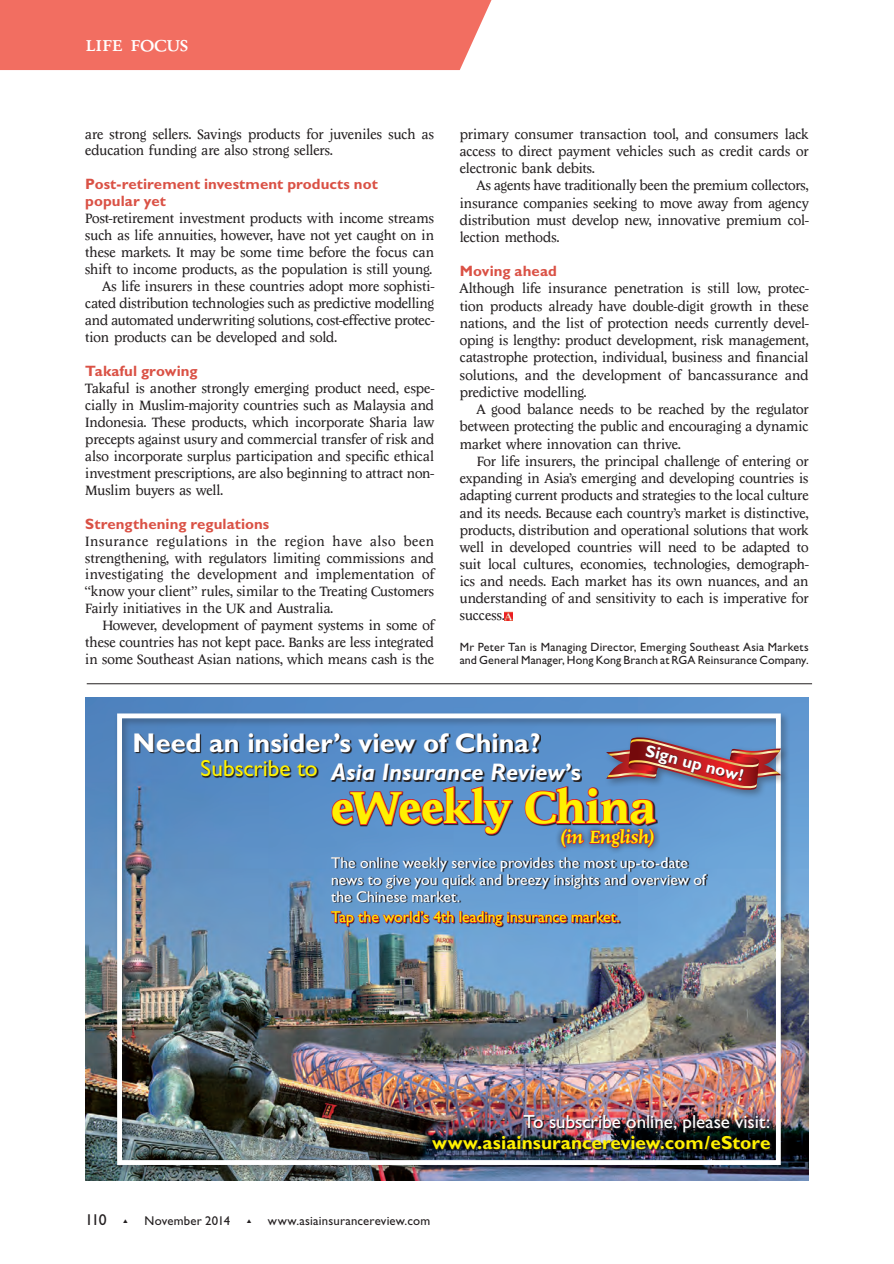
<style>
.page{position:relative;width:894px;height:1264px;background:#fff}
.page>*{position:absolute;margin:0;border:0;box-sizing:border-box;transform-origin:0 0}
.t1{font:700 46.05px "Economist 101";color:#fff101}
.t2{font:700 27.15px "Gill Sans";color:#fff}
.t3{font:italic 700 24px "Gill Sans";color:#fff}
.t4{font:22.5px "Economist 101 Small Cap";letter-spacing:-.005em;color:#fff}
.t5{font:700 18.9px/20.2px "Gill Sans";color:#fff101;text-align:right}
.t6{font:italic 600 18.15px "Economist 101";color:#fff101}
.t7{font:700 16.95px "Gill Sans";color:#fff}
.t8{font:15.75px/17px "Gill Sans";color:#fff}
.t9{font:15.75px "Gill Sans";color:#fff101}
.t10{font:700 15.75px "Economist 101";color:#231f20}
.t11{font:15.75px "Gill Sans";color:#231f20}
.t12{font:700 15px/17px "Gill Sans";letter-spacing:.005em;color:#da5145}
.t13{font:13.95px/17px "Economist 101";letter-spacing:-.005em;color:#231f20}
.t14{font:13.95px "Economist 101";letter-spacing:.035em;color:#231f20}
.t15{font:12.75px "Gill Sans";letter-spacing:.015em;color:#231f20}
.t16{font:12px/13.5px "Gill Sans";letter-spacing:.015em;color:#231f20}
.s1{font-style:normal}
.s2{font-weight:400;color:#fff}
.s3{font-weight:400;font-style:italic}
</style>
<div class="page">
<svg style="left:504px;top:611px;width:9px;height:9px"></svg>
<hr style="left:87px;top:683px;width:725px;height:1px;background:#231f20">
<img style="left:85px;top:697px;width:723px;height:483px">
<div style="left:114px;top:710px;width:676px;height:464px;background:#231f20;opacity:.4"></div>
<div style="left:117px;top:713px;width:663px;height:451px;border:5px solid #fff"></div>
<img style="left:432px;top:1115px;width:339px;height:35px">
<div style="left:332px;top:786px;width:325px;height:50px;background:#5e95cf"></div>
<svg style="left:331px;top:784px;width:182px;height:51px"></svg>
<svg style="left:135px;top:733px;width:406px;height:21px;background:#43658d"></svg>
<svg style="left:202px;top:760px;width:116px;height:18px;background:#456b96"></svg>
<svg style="left:330px;top:764px;width:194px;height:18px;background:#45678d"></svg>
<div style="left:602px;top:734px;width:187px;height:65px;background:#231f20;opacity:.4"></div>
<svg style="left:331px;top:857px;width:377px;height:70px;background:#5f8ebc"></svg>
<svg style="left:331px;top:910px;width:288px;height:16px;background:#8a6989"></svg>
<div style="left:0;top:0;width:492px;height:70px;background:#f26e61"></div>
<svg style="left:524px;top:737px;width:257px;height:116px;background:#73779b"></svg>
<p class="t4" style="left:85px;top:34px;width:104px">Life Focus</p>
<p class="t13" style="left:85px;top:125px;width:350px">are strong sellers. Savings products for juveniles such as education funding are also strong sellers.</p>
<p class="t12" style="left:85px;top:176px;width:294px">Post-retirement investment products not popular yet</p>
<p class="t13" style="left:85px;top:210px;width:350px">Post-retirement investment products with income streams</p>
<p class="t13" style="left:85px;top:227px;width:350px">such as life annuities, however, have not yet caught on in</p>
<p class="t13" style="left:85px;top:244px;width:350px">these markets. It may be some time before the focus can</p>
<p class="t13" style="left:85px;top:261px;width:348px">shift to income products, as the population is still young.</p>
<p class="t13" style="left:102px;top:278px;width:333px">As life insurers in these countries adopt more sophisti-</p>
<p class="t13" style="left:85px;top:295px;width:350px">cated distribution technologies such as predictive modelling</p>
<p class="t13" style="left:85px;top:312px;width:350px">and automated underwriting solutions, cost-effective protec-</p>
<p class="t13" style="left:85px;top:329px;width:253px">tion products can be developed and sold.</p>
<p class="t12" style="left:85px;top:362px;width:114px">Takaful growing</p>
<p class="t13" style="left:85px;top:380px;width:350px;text-align:justify">Takaful is another strongly emerging product need, espe&shy;cially in Muslim-majority countries such as Malaysia and Indonesia. These products, which incorporate Sharia law precepts against usury and commercial transfer of risk and also incorporate surplus participation and specific ethical investment prescriptions, are also beginning to attract non-Muslim buyers as well.</p>
<p class="t12" style="left:85px;top:515px;width:185px">Strengthening regulations</p>
<p class="t14" style="left:85px;top:533px;width:350px">Insurance regulations in the region have also been</p>
<p class="t13" style="left:85px;top:549px;width:350px">strengthening, with regulators limiting commissions and</p>
<p class="t13" style="left:85px;top:566px;width:350px">investigating the development and implementation of</p>
<p class="t13" style="left:85px;top:583px;width:350px">“know your client” rules, similar to the Treating Customers</p>
<p class="t13" style="left:85px;top:600px;width:249px">Fairly initiatives in the UK and Australia.</p>
<p class="t13" style="left:102px;top:617px;width:333px">However, development of payment systems in some of</p>
<p class="t13" style="left:85px;top:634px;width:350px">these countries has not kept pace. Banks are less integrated</p>
<p class="t13" style="left:85px;top:651px;width:350px">in some Southeast Asian nations, which means cash is the</p>
<p class="t13" style="left:459px;top:125px;width:350px">primary consumer transaction tool, and consumers lack</p>
<p class="t13" style="left:459px;top:143px;width:350px">access to direct payment vehicles such as credit cards or</p>
<p class="t13" style="left:459px;top:160px;width:136px">electronic bank debits.</p>
<p class="t13" style="left:476px;top:177px;width:333px">As agents have traditionally been the premium collectors,</p>
<p class="t13" style="left:459px;top:195px;width:350px">insurance companies seeking to move away from agency</p>
<p class="t13" style="left:459px;top:212px;width:350px">distribution must develop new, innovative premium col-</p>
<p class="t13" style="left:459px;top:229px;width:101px">lection methods.</p>
<p class="t12" style="left:459px;top:262px;width:99px">Moving ahead</p>
<p class="t13" style="left:459px;top:280px;width:350px">Although life insurance penetration is still low, protec-</p>
<p class="t13" style="left:459px;top:297px;width:350px">tion products already have double-digit growth in these</p>
<p class="t13" style="left:459px;top:315px;width:350px">nations, and the list of protection needs currently devel-</p>
<p class="t13" style="left:459px;top:332px;width:350px">oping is lengthy: product development, risk management,</p>
<p class="t13" style="left:459px;top:349px;width:350px">catastrophe protection, individual, business and financial</p>
<p class="t13" style="left:459px;top:366px;width:350px">solutions, and the development of bancassurance and</p>
<p class="t13" style="left:459px;top:384px;width:128px">predictive modelling.</p>
<p class="t13" style="left:476px;top:401px;width:333px">A good balance needs to be reached by the regulator</p>
<p class="t13" style="left:459px;top:418px;width:350px">between protecting the public and encouraging a dynamic</p>
<p class="t13" style="left:459px;top:435px;width:222px">market where innovation can thrive.</p>
<p class="t13" style="left:476px;top:453px;width:333px">For life insurers, the principal challenge of entering or</p>
<p class="t13" style="left:459px;top:470px;width:350px">expanding in Asia’s emerging and developing countries is</p>
<p class="t13" style="left:459px;top:487px;width:350px">adapting current products and strategies to the local culture</p>
<p class="t13" style="left:459px;top:504px;width:350px">and its needs. Because each country’s market is distinctive,</p>
<p class="t13" style="left:459px;top:522px;width:350px">products, distribution and operational solutions that work</p>
<p class="t13" style="left:459px;top:539px;width:350px">well in developed countries will need to be adapted to</p>
<p class="t13" style="left:459px;top:556px;width:350px">suit local cultures, economies, technologies, demograph-</p>
<p class="t13" style="left:459px;top:573px;width:350px">ics and needs. Each market has its own nuances, and an</p>
<p class="t13" style="left:459px;top:590px;width:350px">understanding of and sensitivity to each is imperative for</p>
<p class="t13" style="left:459px;top:607px;width:46px">success.</p>
<p class="t16" style="left:459px;top:640px;width:350px">Mr Peter Tan is Managing Director, Emerging Southeast Asia Markets and General Manager, Hong Kong Branch at RGA Reinsurance Company.</p>
<p class="t2" style="left:133px;top:726px;width:409px">need an insider’s view of China?</p>
<p class="t3" style="left:201px;top:758px;width:382px"><sup>Subscribe</sup> <sup>to</sup> Asia Insurance Review<span class="s1">’s</span></p>
<p class="t7" style="left:662px;top:744px;width:45px;rotate:15deg">gnup</p>
<p class="t7" style="left:708px;top:756px;width:39px;rotate:14deg">now !</p>
<p class="t1" style="left:331px;top:782px;width:326px">eWeekly China</p>
<p class="t6" style="left:560px;top:827px;width:95px">(in English)</p>
<p class="t8" style="left:331px;top:854px;width:376px">The online weekly service provides the most up-to-date news to give you quick and breezy insights and overview of the Chinese market.</p>
<p class="t9" style="left:331px;top:907px;width:290px">Tap the world’s 4th leading insurance market.</p>
<p class="t5" style="left:432px;top:1111px;width:340px"><span class="s2">To subscribe online, please visit: </span>www.asiainsurancereview.com/estore</p>
<p class="t11" style="left:85px;top:1210px;width:23px">110</p>
<p class="t15" style="left:123px;top:1212px;width:108px">▲ November 2014</p>
<p class="t15" style="left:247px;top:1212px;width:185px">▲ www.asiainsurancereview.com</p>
<p class="t10" style="left:136px;top:1217px;width:272px">at US$1,500 per year <span class="s3">(up to five users)</span></p>
</div>
